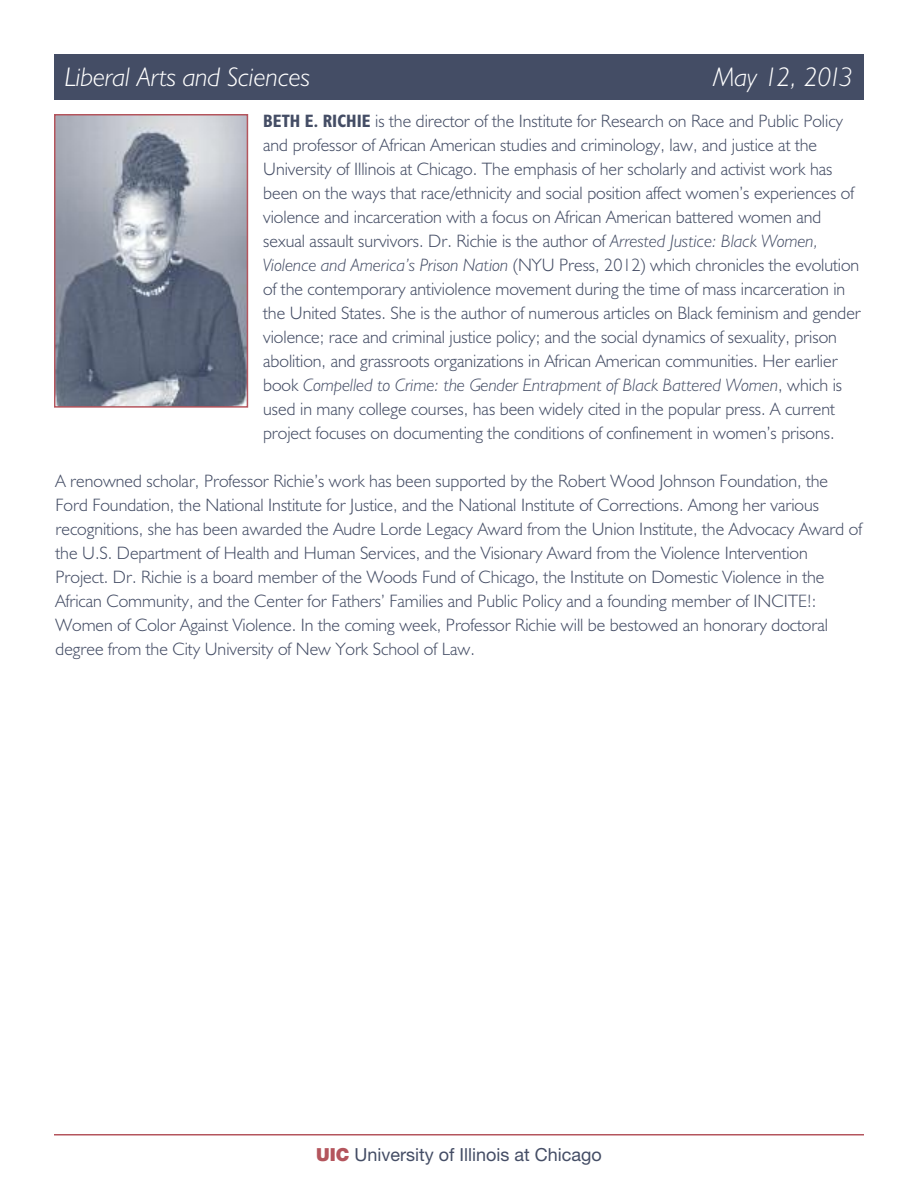
<style>
.page{position:relative;width:918px;height:1188px;background:#fff}
.page>*{position:absolute;margin:0;border:0;box-sizing:border-box;transform-origin:0 0}
.t1{font:italic 300 27px "Humanist 521 BT";color:#fff}
.t2{font:italic 300 27px "Humanist 521 BT";letter-spacing:-.025em;color:#fff}
.t3{font:300 18px/24px "Humanist 521 BT";color:#444d65}
.t4{font:18px "Helvetica Neue";color:#444d65}
.s1{font-weight:700;font-stretch:condensed}
.s2{font-style:italic}
.s3{font-weight:900;color:#b4555d}
</style>
<div class="page">
<div style="left:54px;top:54px;width:810px;height:45px;background:#444d65"></div>
<hr style="left:54px;top:1134px;width:810px;height:2px;background:#b4555d">
<img style="left:57px;top:117px;width:188px;height:288px">
<div style="left:54px;top:114px;width:194px;height:294px;border:2px solid #b4555d"></div>
<h1 class="t1" style="left:65px;top:61px;width:247px">Liberal Arts and Sciences</h1>
<h1 class="t2" style="left:713px;top:61px;width:142px">May 12, 2013</h1>
<p class="t3" style="left:263px;top:109px;width:599px"><span class="s1">BETH E. RICHIE</span> is the director of the Institute for Research on Race and Public Policy and professor of African American studies and criminology, law, and justice at the University of Illinois at Chicago. The emphasis of her scholarly and activist work has been on the ways that race/ethnicity and social position affect women’s experiences of violence and incarceration with a focus on African American battered women and sexual assault survivors. Dr. Richie is the author of <span class="s2">Arrested Justice: Black Women, Violence and America’s Prison Nation</span> (NYU Press, 2012) which chronicles the evolution of the contemporary antiviolence movement during the time of mass incarceration in the United States. She is the author of numerous articles on Black feminism and gender violence; race and criminal justice policy; and the social dynamics of sexuality, prison abolition, and grassroots organizations in African American communities. Her earlier book <span class="s2">Compelled to Crime: the Gender Entrapment of Black Battered Women</span>, which is used in many college courses, has been widely cited in the popular press. A current project focuses on documenting the conditions of confinement in women’s prisons.</p>
<p class="t3" style="left:56px;top:469px;width:808px">A renowned scholar, Professor Richie’s work has been supported by the Robert Wood Johnson Foundation, the Ford Foundation, the National Institute for Justice, and the National Institute of Corrections. Among her various recognitions, she has been awarded the Audre Lorde Legacy Award from the Union Institute, the Advocacy Award of the U.S. Department of Health and Human Services, and the Visionary Award from the Violence Intervention Project. Dr. Richie is a board member of the Woods Fund of Chicago, the Institute on Domestic Violence in the African Community, and the Center for Fathers’ Families and Public Policy and a founding member of INCITE!:<br>Women of Color Against Violence. In the coming week, Professor Richie will be bestowed an honorary doctoral degree from the City University of New York School of Law.</p>
<p class="t4" style="left:316px;top:1148px;width:287px"><span class="s3">UIC</span> University of Illinois at Chicago</p>
</div>
